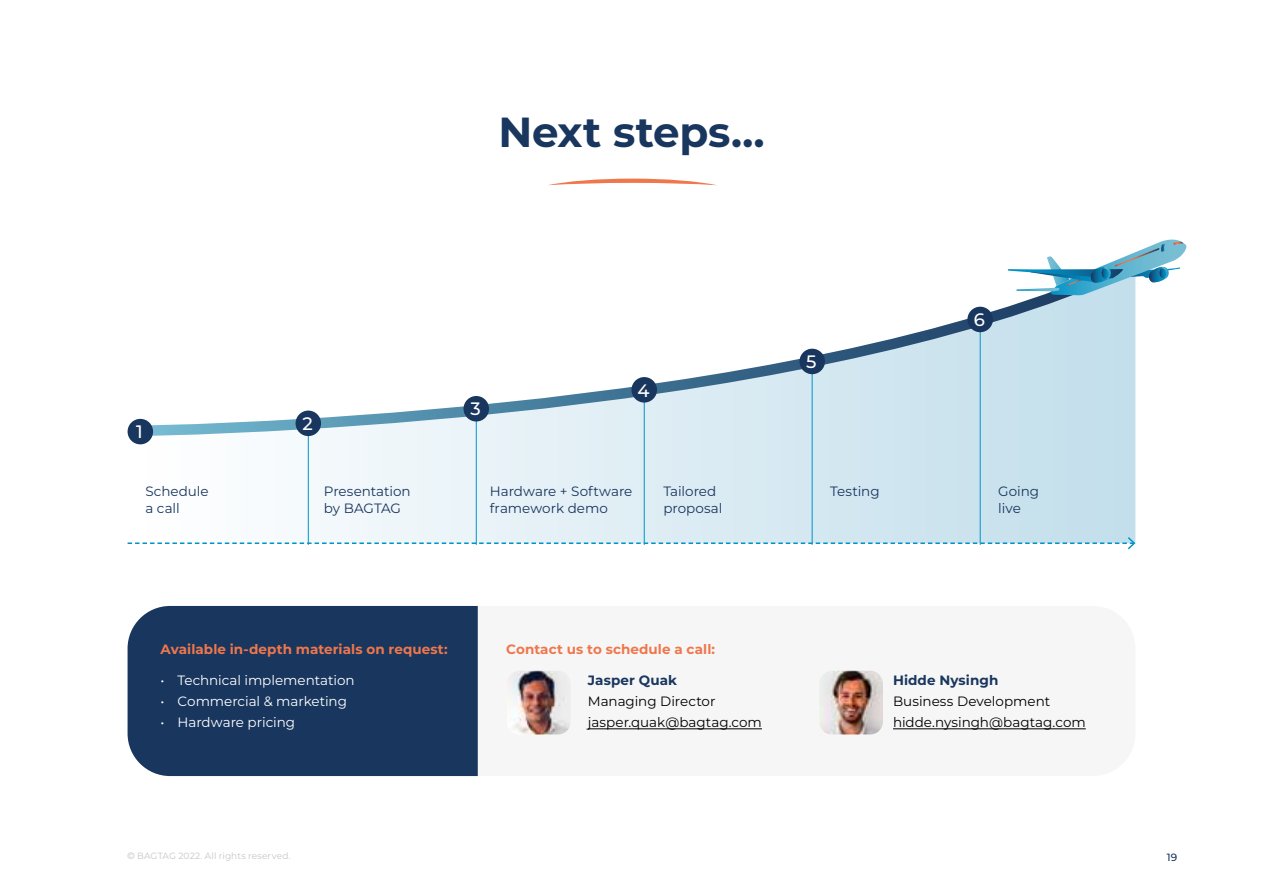
<style>
.page{position:relative;width:1263px;height:893px;background:#fff}
.page>*{position:absolute;margin:0;border:0;box-sizing:border-box;transform-origin:0 0}
.t1{font:700 42px "Montserrat";letter-spacing:-.005em;color:#19365e}
.t2{font:500 18px "Montserrat";color:#fff}
.t3{font:13.5px/18px "Montserrat";color:#19365e}
.t4{font:13.5px/21px "Montserrat";color:#000}
.t5{font:13.5px "Montserrat";letter-spacing:-.005em;color:#fff}
.t6{font:700 13.5px "Montserrat";letter-spacing:.005em;color:#ef774c}
.t7{font:700 13.5px "Montserrat";letter-spacing:.005em;color:#19365e}
.t8{font:500 10.5px "Montserrat";color:#19365e}
.t9{font:9px "Montserrat";letter-spacing:.015em;color:#c6c6c6}
.s1{font-family:"Helvetica Neue"}
</style>
<div class="page">
<svg style="left:132px;top:441px;width:1003px;height:94px"></svg>
<div style="left:128px;top:606px;width:1007px;height:170px;background:#f6f6f6;border-radius:43px"></div>
<div style="left:128px;top:606px;width:350px;height:170px;background:#19365e"></div>
<hr style="left:588px;top:728px;width:174px;height:1px;background:#000">
<hr style="left:893px;top:728px;width:193px;height:1px;background:#000">
<svg style="left:549px;top:179px;width:167px;height:6px"></svg>
<svg style="left:127px;top:269px;width:1009px;height:172px"></svg>
<div style="left:128px;top:419px;width:25px;height:25px;background:#19365e;border-radius:50%"></div>
<svg style="left:1008px;top:240px;width:178px;height:55px"></svg>
<hr style="left:308px;top:421px;width:1px;height:124px;background:#0094c9">
<hr style="left:476px;top:406px;width:1px;height:139px;background:#0094c9">
<hr style="left:644px;top:395px;width:1px;height:150px;background:#0094c9">
<hr style="left:812px;top:369px;width:1px;height:176px;background:#0094c9">
<hr style="left:980px;top:319px;width:1px;height:226px;background:#0094c9">
<div style="left:296px;top:411px;width:25px;height:25px;background:#19365e;border-radius:50%"></div>
<div style="left:463px;top:396px;width:26px;height:25px;background:#19365e;border-radius:50%"></div>
<div style="left:631px;top:377px;width:26px;height:26px;background:#19365e;border-radius:50%"></div>
<div style="left:799px;top:349px;width:26px;height:25px;background:#19365e;border-radius:50%"></div>
<div style="left:967px;top:307px;width:26px;height:25px;background:#19365e;border-radius:50%"></div>
<svg style="left:128px;top:535px;width:1008px;height:15px"></svg>
<img style="left:512px;top:671px;width:58px;height:63px">
<img style="left:819px;top:671px;width:64px;height:63px">
<h2 class="t2" style="left:136px;top:419px;width:8px">1</h2>
<h2 class="t2" style="left:302px;top:411px;width:12px">2</h2>
<h1 class="t1" style="left:498px;top:104px;width:268px">Next steps…</h1>
<h2 class="t2" style="left:470px;top:397px;width:12px">3</h2>
<h2 class="t2" style="left:637px;top:379px;width:14px">4</h2>
<h2 class="t2" style="left:806px;top:349px;width:12px">5</h2>
<h2 class="t2" style="left:974px;top:307px;width:13px">6</h2>
<p class="t3" style="left:145px;top:481px;width:65px">Schedule a call</p>
<p class="t3" style="left:324px;top:481px;width:88px">Presentation by BAGTAG</p>
<p class="t3" style="left:490px;top:481px;width:144px">Hardware + Software framework demo</p>
<p class="t3" style="left:663px;top:481px;width:61px">Tailored proposal</p>
<p class="t3" style="left:830px;top:481px;width:51px">Testing</p>
<p class="t3" style="left:998px;top:481px;width:42px">Going live</p>
<p class="t6" style="left:161px;top:640px;width:288px">Available in-depth materials on request:</p>
<p class="t6" style="left:506px;top:640px;width:210px">Contact us to schedule a call:</p>
<p class="t5" style="left:161px;top:672px;width:196px">• Technical implementation</p>
<p class="t5" style="left:161px;top:693px;width:188px">• Commercial &amp; marketing</p>
<p class="t5" style="left:161px;top:714px;width:136px">• Hardware pricing</p>
<p class="t7" style="left:588px;top:672px;width:91px">Jasper Quak</p>
<p class="t4" style="left:588px;top:691px;width:176px">Managing Director jasper.quak@bagtag.com</p>
<p class="t7" style="left:893px;top:672px;width:107px">Hidde Nysingh</p>
<p class="t4" style="left:893px;top:691px;width:194px">Business Development hidde.nysingh@bagtag.com</p>
<p class="t9" style="left:128px;top:850px;width:165px"><span class="s1">©</span> BAGTAG 2022. All rights reserved.</p>
<p class="t8" style="left:1167px;top:850px;width:12px">19</p>
</div>
